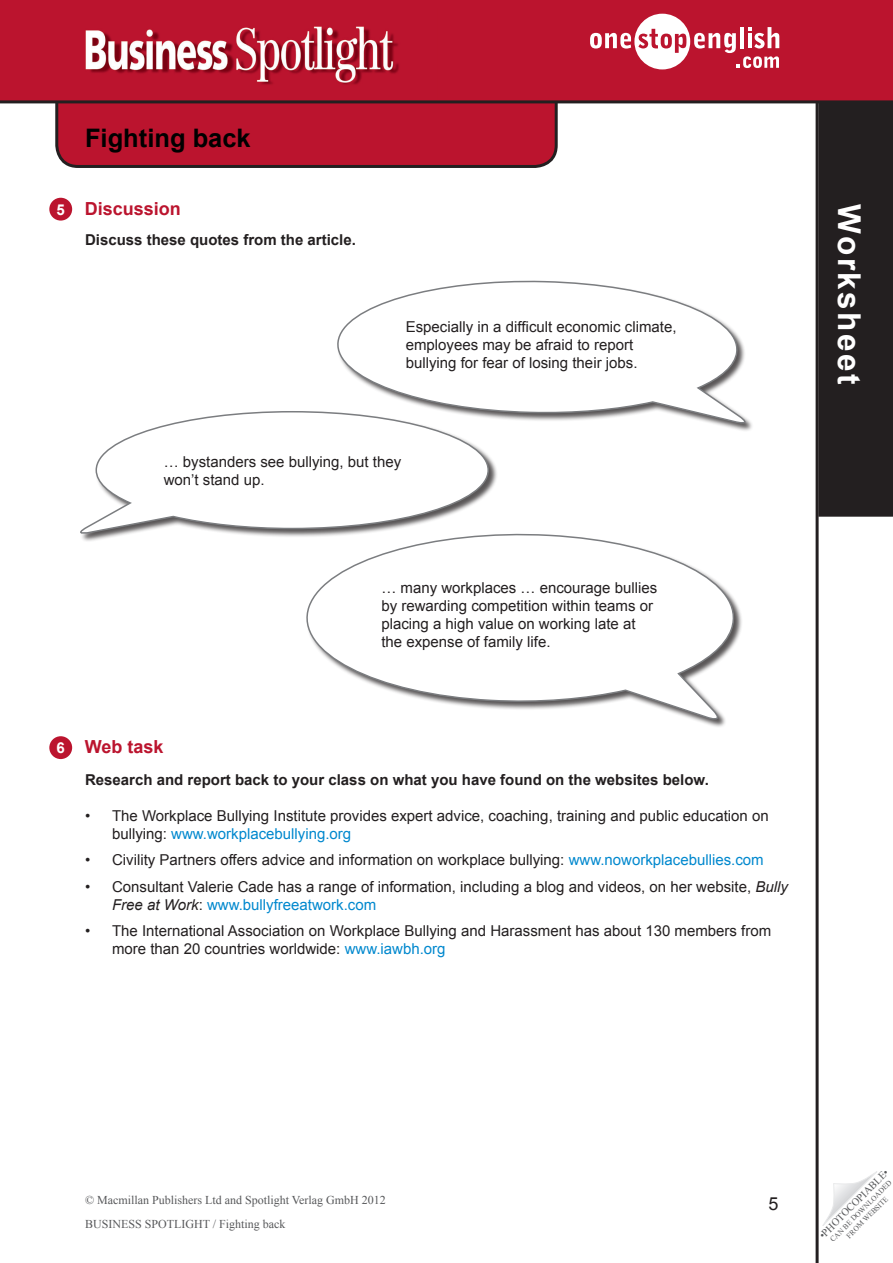
<style>
.page{position:relative;width:893px;height:1263px;background:#fff}
.page>*{position:absolute;margin:0;border:0;box-sizing:border-box;transform-origin:0 0}
.t1{font:700 31.5px "Arial";letter-spacing:.08em;color:#fff}
.t2{font:700 25.5px "Arial";color:#000}
.t3{font:700 18px "Arial";color:#bb142e}
.t4{font:18px "Arial";color:#231f20}
.worksheet_regular{font:15px/18px "Arial";color:#231f20}
.worksheet_regular-2{font:700 15px "Arial";color:#231f20}
.t5{font:12px "Times New Roman";color:#57585a}
.t6{font:10.5px "Times New Roman";color:#57585a}
.t7{font:7.5px "Times New Roman";color:#57585a}
.s1{font-size:15px;color:#fff}
.s2{color:#0088ce}
.s3{font-style:italic}
</style>
<div class="page">
<div style="left:57px;top:2px;width:499px;height:164px;background:#bb142e;border-radius:21px"></div>
<div style="left:55px;top:0;width:503px;height:168px;border:3px solid #231f20;border-radius:21px"></div>
<hr style="left:816px;top:101px;width:3px;height:1162px;background:#231f20">
<svg style="left:822px;top:1171px;width:55px;height:55px"></svg>
<div style="left:818px;top:103px;width:75px;height:414px;background:#231f20"></div>
<div style="left:0;top:0;width:893px;height:102px;background:#bb142e"></div>
<img style="left:85px;top:26px;width:314px;height:59px">
<svg style="left:590px;top:14px;width:189px;height:55px"></svg>
<hr style="left:0;top:100px;width:893px;height:3px;background:#231f20">
<div style="left:49px;top:198px;width:23px;height:23px;background:#bb142e;border-radius:50%"></div>
<div style="left:49px;top:736px;width:23px;height:23px;background:#bb142e;border-radius:50%"></div>
<div style="left:337px;top:280px;width:417px;height:152px;background:#231f20;opacity:.75"></div>
<svg style="left:337px;top:280px;width:417px;height:146px"></svg>
<svg style="left:306px;top:533px;width:436px;height:190px"></svg>
<div style="left:80px;top:411px;width:417px;height:132px;background:#231f20;opacity:.75"></div>
<svg style="left:80px;top:410px;width:410px;height:126px"></svg>
<p class="t2" style="left:85px;top:121px;width:167px">Fighting back</p>
<p class="t3" style="left:56px;top:197px;width:126px"><span class="s1">5</span> Discussion</p>
<p class="worksheet_regular-2" style="left:85px;top:229px;width:272px">Discuss these quotes from the article.</p>
<p class="worksheet_regular" style="left:406px;top:318px;width:272px">Especially in a difficult economic climate, employees may be afraid to report bullying for fear of losing their jobs.</p>
<p class="worksheet_regular" style="left:164px;top:453px;width:239px">… bystanders see bullying, but they</p>
<p class="worksheet_regular" style="left:164px;top:471px;width:102px">won’t stand up.</p>
<p class="t3" style="left:56px;top:735px;width:109px"><span class="s1">6</span> Web task</p>
<p class="worksheet_regular" style="left:381px;top:579px;width:277px">… many workplaces … encourage bullies by rewarding competition within teams or placing a high value on working late at the expense of family life.</p>
<p class="worksheet_regular-2" style="left:85px;top:769px;width:625px">Research and report back to your class on what you have found on the websites below.</p>
<p class="worksheet_regular" style="left:112px;top:807px;width:658px;text-indent:-27px">• The Workplace Bullying Institute provides expert advice, coaching, training and public education on bullying: <span class="s2">www.workplacebullying.org</span></p>
<p class="worksheet_regular" style="left:85px;top:851px;width:680px">• Civility Partners offers advice and information on workplace bullying: <span class="s2">www.noworkplacebullies.com</span></p>
<p class="worksheet_regular" style="left:112px;top:878px;width:677px;text-indent:-27px">• Consultant Valerie Cade has a range of information, including a blog and videos, on her website, <span class="s3">Bully<br>Free at Work</span>: <span class="s2">www.bullyfreeatwork.com</span></p>
<p class="worksheet_regular" style="left:112px;top:922px;width:661px;text-indent:-27px">• The International Association on Workplace Bullying and Harassment has about 130 members from more than 20 countries worldwide: <span class="s2">www.iawbh.org</span></p>
<p class="t1" style="left:870px;top:204px;width:182px;rotate:90deg">Worksheet</p>
<p class="t5" style="left:85px;top:1192px;width:302px">© Macmillan Publishers Ltd and Spotlight Verlag GmbH 2012</p>
<p class="t5" style="left:85px;top:1215px;width:202px">BUSINESS SPOTLIGHT / Fighting back</p>
<p class="t4" style="left:769px;top:1192px;width:12px">5</p>
<p class="t6" style="left:816px;top:1232px;width:95px;rotate:-45deg">•PHOTOCOPIABLE•</p>
<p class="t7" style="left:828px;top:1237px;width:85px;rotate:-45deg">CAN BE DOWNLOADED</p>
<p class="t7" style="left:844px;top:1233px;width:57px;rotate:-45deg">FROM WEBSITE</p>
</div>
